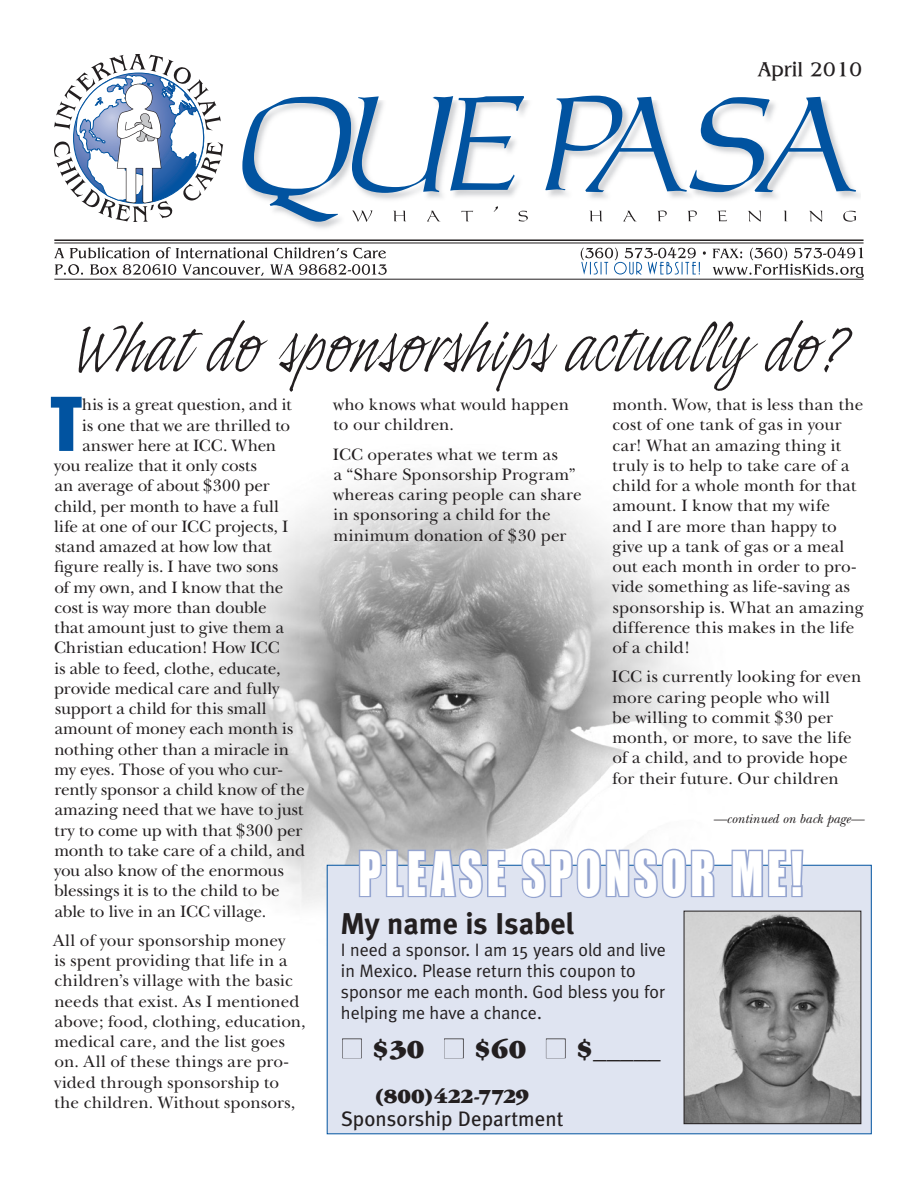
<style>
.page{position:relative;width:918px;height:1188px;background:#fff}
.page>*{position:absolute;margin:0;border:0;box-sizing:border-box;transform-origin:0 0}
.Body_Text-Drop_Cap{font:68.55px "Impact";color:#0153a0}
.Body_Text{font:67.5px "Indy Italic Plain";letter-spacing:.01em;color:#231f20}
.Body_Text-2{font:56.25px "Impact";letter-spacing:.095em;color:#fff;scale:.8 1}
.Sponsor_Coupon-My_Na{font:700 30px "Meta Plus";color:#231f20}
.Sponsor_Coupon-Check{font:900 27px "Garamond";color:#231f20}
.Sponsor_Coupon-800{font:21px "Meta Plus";color:#231f20}
.Sponsor_Coupon-800-2{font:900 21px "Garamond";letter-spacing:-.035em;color:#231f20}
.QP_Issue_Date{font:21px "Bangle Normal";color:#231f20}
.t1{font:18px/21px "Meta Plus Normal";color:#231f20}
.Body_Text-3{font:17.25px/20.2px "New Baskerville";letter-spacing:.01em;color:#231f20}
.Body_Text-Drop_Cap-2{font:17.25px "New Baskerville";letter-spacing:-.01em;color:#231f20}
.Continued{font:italic 13.5px "New Baskerville";color:#231f20}
.s1{color:#dfe4f1}
</style>
<div class="page">
<img style="left:199px;top:471px;width:670px;height:475px">
<div style="left:327px;top:865px;width:545px;height:269px;background:#dfe4f1;border:1px solid #0153a0"></div>
<svg style="left:357px;top:826px;width:151px;height:72px"></svg>
<svg style="left:519px;top:847px;width:198px;height:51px"></svg>
<svg style="left:730px;top:809px;width:75px;height:89px"></svg>
<img style="left:686px;top:913px;width:173px;height:209px">
<div style="left:684px;top:911px;width:177px;height:213px;border:1px solid #231f20"></div>
<div style="left:342px;top:1039px;width:20px;height:19px;border:1px solid #231f20"></div>
<div style="left:444px;top:1039px;width:20px;height:19px;border:1px solid #231f20"></div>
<div style="left:546px;top:1039px;width:20px;height:19px;border:1px solid #231f20"></div>
<img style="left:303px;top:100px;width:558px;height:129px">
<hr style="left:54px;top:239px;width:810px;height:2px;background:#231f20">
<hr style="left:54px;top:243px;width:810px;height:1px;background:#231f20">
<hr style="left:54px;top:279px;width:810px;height:1px;background:#231f20">
<svg style="left:54px;top:248px;width:10px;height:10px"></svg>
<svg style="left:70px;top:247px;width:80px;height:11px"></svg>
<svg style="left:156px;top:247px;width:112px;height:11px"></svg>
<svg style="left:274px;top:247px;width:73px;height:11px"></svg>
<svg style="left:353px;top:248px;width:33px;height:10px"></svg>
<svg style="left:55px;top:264px;width:28px;height:11px"></svg>
<svg style="left:90px;top:264px;width:27px;height:11px"></svg>
<svg style="left:123px;top:264px;width:53px;height:11px"></svg>
<svg style="left:182px;top:264px;width:82px;height:12px"></svg>
<svg style="left:270px;top:264px;width:117px;height:11px"></svg>
<svg style="left:713px;top:247px;width:151px;height:31px"></svg>
<svg style="left:581px;top:247px;width:125px;height:28px"></svg>
<svg style="left:589px;top:211px;width:13px;height:10px"></svg>
<svg style="left:623px;top:211px;width:14px;height:10px"></svg>
<svg style="left:657px;top:210px;width:10px;height:11px"></svg>
<svg style="left:688px;top:210px;width:9px;height:11px"></svg>
<svg style="left:717px;top:211px;width:10px;height:10px"></svg>
<svg style="left:748px;top:211px;width:13px;height:11px"></svg>
<svg style="left:784px;top:211px;width:3px;height:10px"></svg>
<svg style="left:809px;top:211px;width:13px;height:11px"></svg>
<svg style="left:843px;top:211px;width:13px;height:11px"></svg>
<svg style="left:242px;top:96px;width:286px;height:126px"></svg>
<svg style="left:545px;top:96px;width:311px;height:96px"></svg>
<svg style="left:54px;top:54px;width:169px;height:168px"></svg>
<p class="QP_Issue_Date" style="left:758px;top:56px;width:106px">April 2010</p>
<p class="Body_Text" style="left:72px;top:308px;width:776px">What do sponsorships actually do?</p>
<p class="Body_Text-Drop_Cap" style="left:50px;top:382px;width:33px">T</p>
<p class="Body_Text-Drop_Cap-2" style="left:82px;top:395px;width:211px">his is a great question, and it</p>
<p class="Body_Text-Drop_Cap-2" style="left:82px;top:415px;width:209px">is one that we are thrilled to</p>
<p class="Body_Text-Drop_Cap-2" style="left:83px;top:435px;width:195px">answer here at ICC. When</p>
<p class="Body_Text-Drop_Cap-2" style="left:54px;top:456px;width:204px">you realize that it only costs</p>
<p class="Body_Text-Drop_Cap-2" style="left:55px;top:476px;width:216px">an average of about $300 per</p>
<p class="Body_Text-Drop_Cap-2" style="left:54px;top:496px;width:226px">child, per month to have a full</p>
<p class="Body_Text-Drop_Cap-2" style="left:54px;top:516px;width:235px">life at one of our ICC projects, I</p>
<p class="Body_Text-Drop_Cap-2" style="left:55px;top:537px;width:218px">stand amazed at how low that</p>
<p class="Body_Text-Drop_Cap-2" style="left:54px;top:557px;width:226px">figure really is. I have two sons</p>
<p class="Body_Text-Drop_Cap-2" style="left:54px;top:577px;width:231px">of my own, and I know that the</p>
<p class="Body_Text-Drop_Cap-2" style="left:54px;top:597px;width:214px">cost is way more than double</p>
<p class="Body_Text-Drop_Cap-2" style="left:54px;top:618px;width:231px">that amount just to give them a</p>
<p class="Body_Text-Drop_Cap-2" style="left:54px;top:638px;width:227px">Christian education! How ICC</p>
<p class="Body_Text-Drop_Cap-2" style="left:55px;top:658px;width:228px">is able to feed, clothe, educate,</p>
<p class="Body_Text-Drop_Cap-2" style="left:54px;top:678px;width:227px">provide medical care and fully</p>
<p class="Body_Text-Drop_Cap-2" style="left:55px;top:699px;width:213px">support a child for this small</p>
<p class="Body_Text-Drop_Cap-2" style="left:55px;top:719px;width:240px">amount of money each month is</p>
<p class="Body_Text-Drop_Cap-2" style="left:54px;top:739px;width:236px">nothing other than a miracle in</p>
<p class="Body_Text-Drop_Cap-2" style="left:54px;top:759px;width:229px">my eyes. Those of you who cur-</p>
<p class="Body_Text-Drop_Cap-2" style="left:54px;top:780px;width:252px">rently sponsor a child know of the</p>
<p class="Body_Text-Drop_Cap-2" style="left:55px;top:800px;width:250px">amazing need that we have to just</p>
<p class="Body_Text-Drop_Cap-2" style="left:54px;top:820px;width:250px">try to come up with that $300 per</p>
<p class="Body_Text-Drop_Cap-2" style="left:54px;top:840px;width:252px">month to take care of a child, and</p>
<p class="Body_Text-Drop_Cap-2" style="left:54px;top:861px;width:231px">you also know of the enormous</p>
<p class="Body_Text-Drop_Cap-2" style="left:54px;top:881px;width:227px">blessings it is to the child to be</p>
<p class="Body_Text-Drop_Cap-2" style="left:55px;top:901px;width:213px">able to live in an ICC village.</p>
<p class="Body_Text-3" style="left:53px;top:930px;width:254px">All of your sponsorship money<br>is spent providing that life in a children’s village with the basic needs that exist. As I mentioned above; food, clothing, education, medical care, and the list goes on. All of these things are pro&shy;vided through sponsorship to the children. Without sponsors,</p>
<p class="Body_Text-3" style="left:333px;top:395px;width:237px">who knows what would happen to our children.</p>
<p class="Body_Text-3" style="left:333px;top:444px;width:250px">ICC operates what we term as<br>a “Share Sponsorship Program” whereas caring people can share in sponsoring a child for the minimum donation of $30 per</p>
<p class="Body_Text-3" style="left:612px;top:395px;width:253px">month. Wow, that is less than the cost of one tank of gas in your car! What an amazing thing it truly is to help to take care of a child for a whole month for that amount. I know that my wife<br>and I are more than happy to give up a tank of gas or a meal out each month in order to pro&shy;vide something as life-saving as sponsorship is. What an amazing difference this makes in the life of a child!</p>
<p class="Body_Text-3" style="left:612px;top:667px;width:251px">ICC is currently looking for even more caring people who will<br>be willing to commit $30 per month, or more, to save the life of a child, and to provide hope for their future. Our children</p>
<p class="Continued" style="left:713px;top:811px;width:152px">—continued on back page—</p>
<p class="Body_Text-2" style="left:358px;top:839px;width:557px">PLEASE SPONSOR ME!</p>
<p class="Sponsor_Coupon-My_Na" style="left:340px;top:906px;width:236px">My name is Isabel</p>
<p class="t1" style="left:341px;top:939px;width:327px">I need a sponsor. I am 15 years old and live in Mexico. Please return this coupon to sponsor me each month. God bless you for helping me have a chance.</p>
<p class="Sponsor_Coupon-Check" style="left:342px;top:1035px;width:320px"><span class="s1">■</span> $30 <span class="s1">■</span> $60 <span class="s1">■</span> $_____</p>
<p class="Sponsor_Coupon-800-2" style="left:376px;top:1085px;width:155px">(800)422-7729</p>
<p class="Sponsor_Coupon-800" style="left:341px;top:1106px;width:224px">Sponsorship Department</p>
</div>
